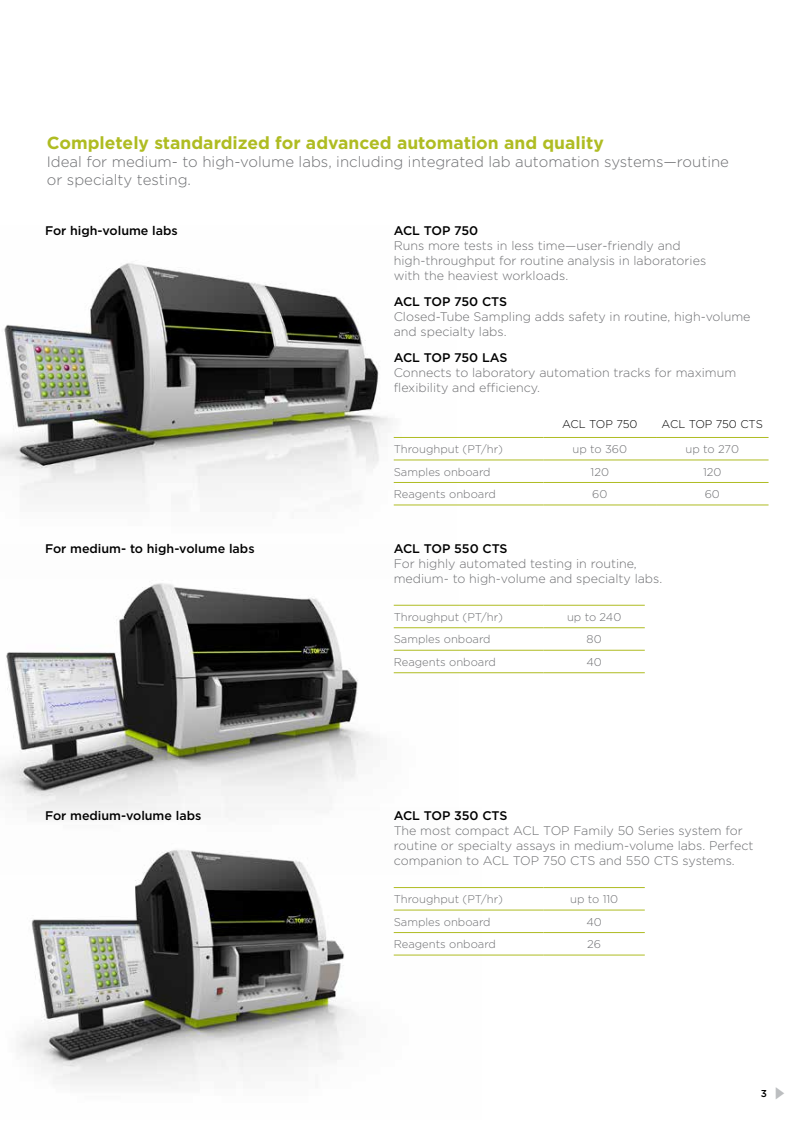
<style>
.page{position:relative;width:810px;height:1125px;background:#fff}
.page>*{position:absolute;margin:0;border:0;box-sizing:border-box;transform-origin:0 0}
.t1{font:700 17.5px "Gotham";color:#afbc22}
.t2{font:300 15px/18px "Gotham";color:#6d6e71}
.t3{font:300 12.5px/15px "Gotham";color:#6d6e71}
.t4{font:500 12.5px "Gotham";color:#000}
.t5{font:300 11.25px "Gotham";color:#6d6e71}
.t6{font:300 11.25px "Gotham";letter-spacing:-.01em;color:#000}
.t7{font:500 10px "Gotham";color:#000}
</style>
<div class="page">
<img style="left:0;top:263px;width:456px;height:243px">
<img style="left:0;top:583px;width:459px;height:225px">
<img style="left:19px;top:808px;width:462px;height:277px">
<hr style="left:394px;top:437px;width:150px;height:1px;background:#afbc22">
<hr style="left:544px;top:437px;width:112px;height:1px;background:#afbc22">
<hr style="left:656px;top:437px;width:113px;height:1px;background:#afbc22">
<hr style="left:394px;top:460px;width:150px;height:1px;background:#afbc22">
<hr style="left:544px;top:460px;width:112px;height:1px;background:#afbc22">
<hr style="left:656px;top:460px;width:113px;height:1px;background:#afbc22">
<hr style="left:394px;top:482px;width:150px;height:1px;background:#afbc22">
<hr style="left:394px;top:505px;width:150px;height:1px;background:#afbc22">
<hr style="left:544px;top:482px;width:112px;height:1px;background:#afbc22">
<hr style="left:544px;top:505px;width:112px;height:1px;background:#afbc22">
<hr style="left:656px;top:482px;width:113px;height:1px;background:#afbc22">
<hr style="left:656px;top:505px;width:113px;height:1px;background:#afbc22">
<hr style="left:394px;top:605px;width:150px;height:1px;background:#afbc22">
<hr style="left:544px;top:605px;width:101px;height:1px;background:#afbc22">
<hr style="left:394px;top:628px;width:150px;height:1px;background:#afbc22">
<hr style="left:544px;top:628px;width:101px;height:1px;background:#afbc22">
<hr style="left:394px;top:650px;width:150px;height:1px;background:#afbc22">
<hr style="left:394px;top:673px;width:150px;height:1px;background:#afbc22">
<hr style="left:544px;top:650px;width:101px;height:1px;background:#afbc22">
<hr style="left:544px;top:673px;width:101px;height:1px;background:#afbc22">
<hr style="left:394px;top:887px;width:150px;height:1px;background:#afbc22">
<hr style="left:544px;top:887px;width:101px;height:1px;background:#afbc22">
<hr style="left:394px;top:910px;width:150px;height:1px;background:#afbc22">
<hr style="left:544px;top:910px;width:101px;height:1px;background:#afbc22">
<hr style="left:394px;top:932px;width:150px;height:1px;background:#afbc22">
<hr style="left:394px;top:955px;width:150px;height:1px;background:#afbc22">
<hr style="left:544px;top:932px;width:101px;height:1px;background:#afbc22">
<hr style="left:544px;top:955px;width:101px;height:1px;background:#afbc22">
<h1 class="t1" style="left:47px;top:131px;width:559px">Completely standardized for advanced automation and quality</h1>
<p class="t2" style="left:47px;top:152px;width:684px">Ideal for medium- to high-volume labs, including integrated lab automation systems—routine or specialty testing.</p>
<p class="t4" style="left:394px;top:222px;width:86px">ACL TOP 750</p>
<p class="t3" style="left:394px;top:238px;width:314px">Runs more tests in less time—user-friendly and high-throughput for routine analysis in laboratories with the heaviest workloads.</p>
<p class="t4" style="left:394px;top:294px;width:115px">ACL TOP 750 CTS</p>
<p class="t3" style="left:394px;top:309px;width:358px">Closed-Tube Sampling adds safety in routine, high-volume and specialty labs.</p>
<p class="t4" style="left:394px;top:350px;width:115px">ACL TOP 750 LAS</p>
<p class="t3" style="left:394px;top:365px;width:344px">Connects to laboratory automation tracks for maximum flexibility and efficiency.</p>
<p class="t6" style="left:562px;top:416px;width:77px">ACL TOP 750</p>
<p class="t6" style="left:662px;top:416px;width:103px">ACL TOP 750 CTS</p>
<p class="t5" style="left:394px;top:442px;width:111px">Throughput (PT/hr)</p>
<p class="t5" style="left:572px;top:442px;width:56px">up to 360</p>
<p class="t5" style="left:686px;top:442px;width:55px">up to 270</p>
<p class="t5" style="left:394px;top:465px;width:98px">Samples onboard</p>
<p class="t5" style="left:591px;top:465px;width:20px">120</p>
<p class="t5" style="left:703px;top:465px;width:20px">120</p>
<p class="t5" style="left:394px;top:487px;width:104px">Reagents onboard</p>
<p class="t5" style="left:592px;top:487px;width:17px">60</p>
<p class="t5" style="left:705px;top:487px;width:17px">60</p>
<p class="t4" style="left:45px;top:222px;width:134px">For high-volume labs</p>
<p class="t4" style="left:45px;top:540px;width:211px">For medium- to high-volume labs</p>
<p class="t4" style="left:45px;top:807px;width:158px">For medium-volume labs</p>
<p class="t4" style="left:394px;top:540px;width:115px">ACL TOP 550 CTS</p>
<p class="t3" style="left:394px;top:555px;width:270px">For highly automated testing in routine, medium- to high-volume and specialty labs.</p>
<p class="t5" style="left:394px;top:610px;width:111px">Throughput (PT/hr)</p>
<p class="t5" style="left:567px;top:610px;width:56px">up to 240</p>
<p class="t5" style="left:394px;top:632px;width:98px">Samples onboard</p>
<p class="t5" style="left:587px;top:632px;width:17px">80</p>
<p class="t5" style="left:394px;top:655px;width:104px">Reagents onboard</p>
<p class="t5" style="left:586px;top:655px;width:17px">40</p>
<p class="t4" style="left:394px;top:807px;width:115px">ACL TOP 350 CTS</p>
<p class="t3" style="left:394px;top:823px;width:361px">The most compact ACL TOP Family 50 Series system for routine or specialty assays in medium-volume labs. Perfect companion to ACL TOP 750 CTS and 550 CTS systems.</p>
<p class="t5" style="left:394px;top:892px;width:111px">Throughput (PT/hr)</p>
<p class="t5" style="left:570px;top:892px;width:50px">up to 110</p>
<p class="t5" style="left:394px;top:915px;width:98px">Samples onboard</p>
<p class="t5" style="left:586px;top:915px;width:17px">40</p>
<p class="t5" style="left:394px;top:937px;width:104px">Reagents onboard</p>
<p class="t5" style="left:587px;top:937px;width:15px">26</p>
<p class="t7" style="left:761px;top:1087px;width:8px">3</p>
</div>
